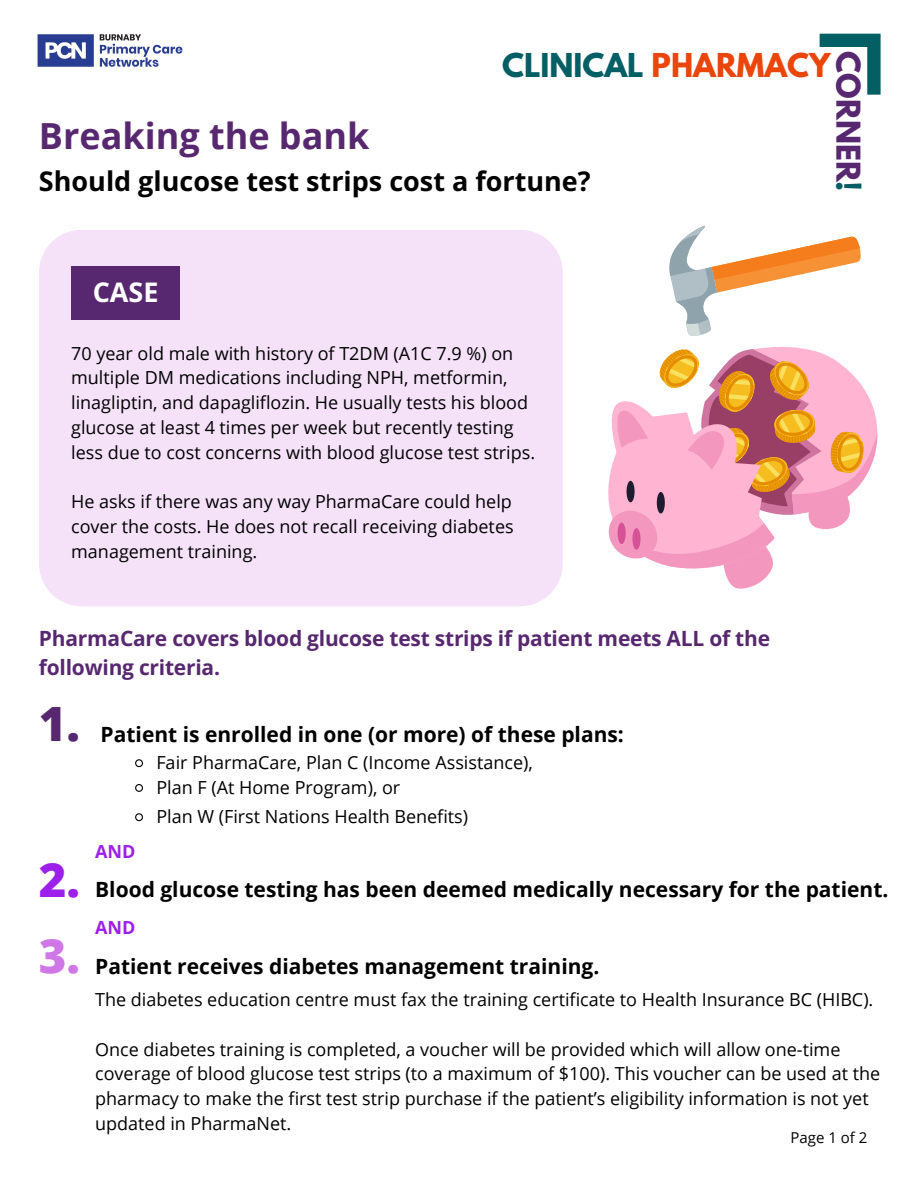
<style>
.page{position:relative;width:918px;height:1188px;background:#fff}
.page>*{position:absolute;margin:0;border:0;box-sizing:border-box;transform-origin:0 0}
.t1{font:800 47.25px "Open Sans";color:#57286f}
.t2{font:800 47.25px "Open Sans";color:#9c20ea}
.t3{font:800 47.25px "Open Sans";color:#cf77e6}
.t4{font:700 36px "Open Sans";color:#57286f}
.t5{font:700 29.1px "League Spartan";color:#045f65}
.t6{font:700 29.1px "League Spartan";color:#57286f}
.t7{font:700 27px "Open Sans";color:#000}
.t8{font:700 27px "Open Sans";color:#fff}
.t9{font:700 21px "Open Sans";color:#000}
.t10{font:700 21px/29.2px "Open Sans";letter-spacing:-.01em;color:#57286f}
.t11{font:18px/24.8px "Open Sans";color:#000}
.t12{font:700 18px "Open Sans";color:#9c20ea}
.t13{font:15px "Open Sans";color:#000}
.s1{color:#ea450a}
.s2{color:#045f65}
</style>
<div class="page">
<img style="left:37px;top:34px;width:146px;height:33px">
<svg style="left:820px;top:34px;width:61px;height:60px"></svg>
<div style="left:39px;top:230px;width:524px;height:376px;background:#f5e2f9"></div>
<div style="left:71px;top:266px;width:109px;height:54px;background:#57286f"></div>
<svg style="left:608px;top:225px;width:270px;height:364px"></svg>
<svg style="left:135px;top:759px;width:8px;height:9px"></svg>
<svg style="left:135px;top:784px;width:8px;height:8px"></svg>
<svg style="left:135px;top:813px;width:8px;height:9px"></svg>
<h3 class="t5" style="left:502px;top:51px;width:330px">CLINICAL <span class="s1">PHARMACY</span></h3>
<h3 class="t6" style="left:863px;top:51px;width:142px;rotate:90deg">CORNER<span class="s2">!</span></h3>
<h2 class="t4" style="left:39px;top:111px;width:332px">Breaking the bank</h2>
<p class="t7" style="left:39px;top:162px;width:553px">Should glucose test strips cost a fortune?</p>
<p class="t8" style="left:93px;top:274px;width:67px">CASE</p>
<h4 class="t11" style="left:71px;top:340px;width:465px">70 year old male with history of T2DM (A1C 7.9 %) on multiple DM medications including NPH, metformin, linagliptin, and dapagliflozin. He usually tests his blood glucose at least 4 times per week but recently testing less due to cost concerns with blood glucose test strips.</h4>
<h3 class="t11" style="left:71px;top:489px;width:444px;text-align:justify">He asks if there was any way PharmaCare could help cover the costs. He does not recall receiving diabetes management training.</h3>
<h6 class="t10" style="left:39px;top:623px;width:733px">PharmaCare covers blood glucose test strips if patient meets ALL of the following criteria.</h6>
<p class="t1" style="left:39px;top:691px;width:43px">1.</p>
<p class="t2" style="left:39px;top:847px;width:43px">2.</p>
<h6 class="t3" style="left:39px;top:922px;width:43px">3.</h6>
<h6 class="t9" style="left:101px;top:719px;width:525px">Patient is enrolled in one (or more) of these plans:</h6>
<p class="t11" style="left:156px;top:749px;width:378px">Fair PharmaCare, Plan C (Income Assistance),</p>
<h5 class="t11" style="left:156px;top:774px;width:245px">Plan F (At Home Program), or</h5>
<h1 class="t11" style="left:156px;top:803px;width:313px">Plan W (First Nations Health Benefits)</h1>
<h5 class="t12" style="left:95px;top:838px;width:42px">AND</h5>
<h5 class="t9" style="left:95px;top:875px;width:795px">Blood glucose testing has been deemed medically necessary for the patient.</h5>
<h5 class="t12" style="left:95px;top:915px;width:42px">AND</h5>
<h5 class="t9" style="left:95px;top:951px;width:506px">Patient receives diabetes management training.</h5>
<h5 class="t11" style="left:95px;top:987px;width:780px">The diabetes education centre must fax the training certificate to Health Insurance BC (HIBC).</h5>
<p class="t11" style="left:95px;top:1036px;width:786px">Once diabetes training is completed, a voucher will be provided which will allow one-time coverage of blood glucose test strips (to a maximum of $100). This voucher can be used at the pharmacy to make the first test strip purchase if the patient’s eligibility information is not yet updated in PharmaNet.</p>
<p class="t13" style="left:790px;top:1127px;width:78px">Page 1 of 2</p>
</div>
